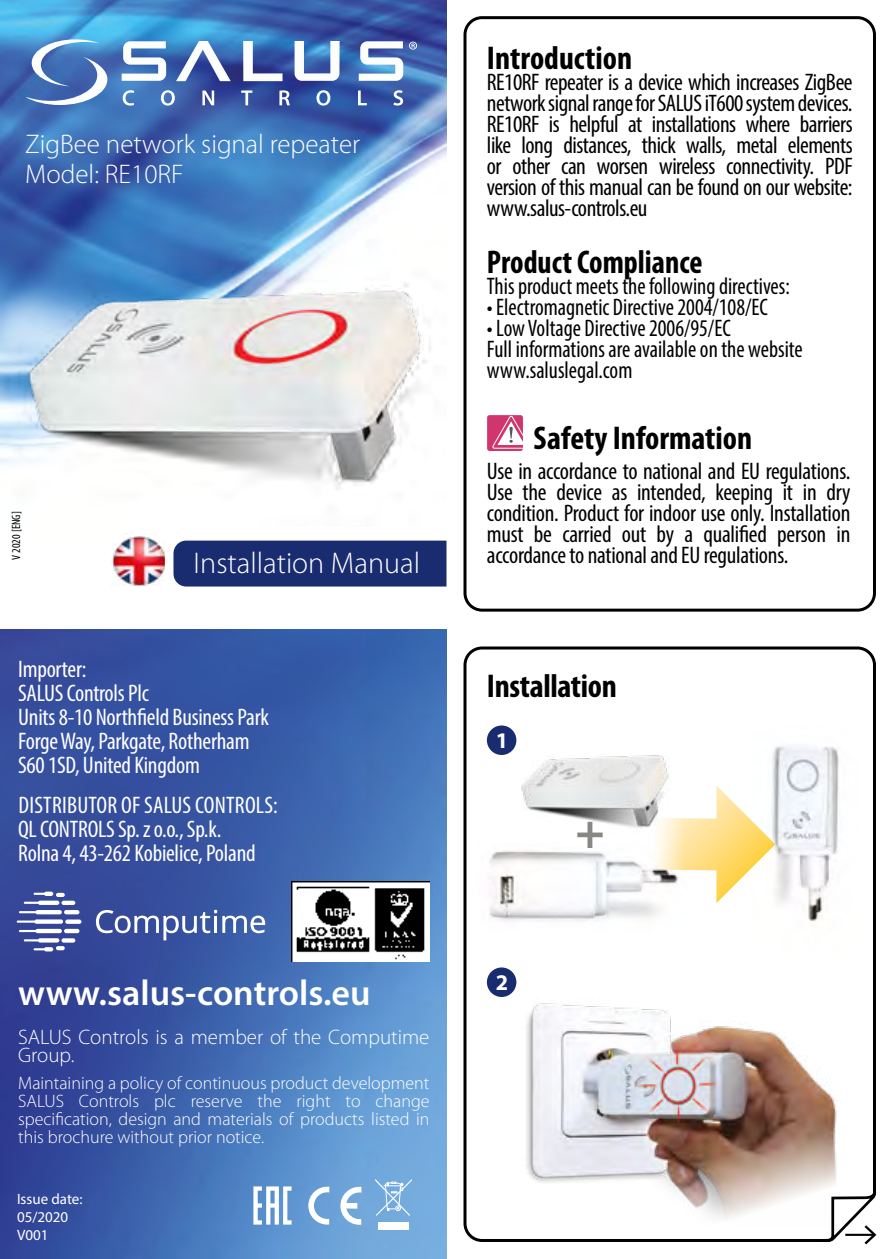
<style>
.page{position:relative;width:893px;height:1259px;background:#fff}
.page>*{position:absolute;margin:0;border:0;box-sizing:border-box;transform-origin:0 0}
.t1{font:700 49.2px "Myriad Pro";color:#878786}
.t2{font:600 36px "Myriad Pro";color:#fff}
.t3{font:700 condensed 33px "Myriad Pro";color:#000}
.t4{font:700 condensed 33px "Myriad Pro";color:#000;scale:.95 1}
.t5{font:300 30px "Myriad Pro";color:#fff}
.t6{font:300 27px/30px "Myriad Pro";color:#fff}
.t7{font:condensed 24px/21px "Myriad Pro";color:#000;text-align:justify}
.t8{font:condensed 24px/24px "Myriad Pro";letter-spacing:-.01em;color:#fff}
.t9{font:condensed 24px/21px "Myriad Pro";color:#000;scale:.95 1}
.t10{font:700 22.5px "Myriad Pro";color:#fff}
.t11{font:300 21px/18px "Myriad Pro";color:#fff}
.t12{font:300 18px/18px "Myriad Pro";color:#fff;text-align:justify}
.t13{font:15px/18px "Myriad Pro";color:#fff}
.t14{font:condensed 12px "Myriad Pro";color:#000}
</style>
<div class="page">
<img style="left:0;top:0;width:446px;height:240px">
<img style="left:0;top:629px;width:446px;height:630px">
<div style="left:463px;top:646px;width:413px;height:596px;border:3px solid #000;border-radius:17px"></div>
<div style="left:463px;top:16px;width:413px;height:595px;border:3px solid #000;border-radius:17px"></div>
<div style="left:487px;top:415px;width:36px;height:36px;background:#d0356e;border-radius:3px"></div>
<svg style="left:491px;top:415px;width:32px;height:34px"></svg>
<img style="left:772px;top:746px;width:67px;height:176px">
<img style="left:512px;top:734px;width:157px;height:94px">
<img style="left:489px;top:850px;width:170px;height:72px">
<svg style="left:640px;top:785px;width:135px;height:118px"></svg>
<div style="left:487px;top:725px;width:29px;height:30px;background:#1a2c70;border-radius:50%"></div>
<img style="left:487px;top:962px;width:389px;height:280px">
<svg style="left:409px;top:42px;width:8px;height:8px"></svg>
<svg style="left:122px;top:41px;width:44px;height:40px"></svg>
<svg style="left:359px;top:41px;width:44px;height:40px"></svg>
<svg style="left:295px;top:41px;width:45px;height:40px"></svg>
<svg style="left:176px;top:41px;width:55px;height:40px"></svg>
<svg style="left:243px;top:41px;width:40px;height:40px"></svg>
<svg style="left:25px;top:39px;width:82px;height:66px"></svg>
<svg style="left:123px;top:90px;width:11px;height:16px"></svg>
<svg style="left:161px;top:90px;width:14px;height:16px"></svg>
<svg style="left:202px;top:90px;width:12px;height:15px"></svg>
<svg style="left:241px;top:90px;width:11px;height:15px"></svg>
<svg style="left:279px;top:90px;width:11px;height:15px"></svg>
<svg style="left:316px;top:90px;width:14px;height:16px"></svg>
<svg style="left:358px;top:90px;width:9px;height:15px"></svg>
<svg style="left:393px;top:90px;width:10px;height:16px"></svg>
<img style="left:0;top:240px;width:431px;height:249px">
<div style="left:173px;top:540px;width:273px;height:46px;background:#1a2c70"></div>
<img style="left:292px;top:881px;width:137px;height:80px">
<svg style="left:96px;top:909px;width:169px;height:31px"></svg>
<svg style="left:62px;top:938px;width:13px;height:4px"></svg>
<svg style="left:17px;top:891px;width:48px;height:32px"></svg>
<svg style="left:19px;top:929px;width:46px;height:22px"></svg>
<div style="left:62px;top:900px;width:13px;height:5px;background:#fff;border-radius:2px"></div>
<hr style="left:64px;top:929px;width:15px;height:4px;background:#fff;border-radius:2px">
<hr style="left:64px;top:910px;width:15px;height:4px;background:#fff;border-radius:2px">
<div style="left:65px;top:919px;width:16px;height:5px;background:#fff;border-radius:2px"></div>
<svg style="left:817px;top:1183px;width:60px;height:62px"></svg>
<img style="left:111px;top:532px;width:54px;height:54px">
<div style="left:378px;top:1222px;width:30px;height:7px;background:#fff"></div>
<svg style="left:375px;top:1179px;width:37px;height:36px"></svg>
<svg style="left:308px;top:1186px;width:21px;height:38px"></svg>
<svg style="left:340px;top:1186px;width:21px;height:38px"></svg>
<svg style="left:253px;top:1186px;width:39px;height:38px"></svg>
<p class="t6" style="left:25px;top:130px;width:336px">ZigBee network signal repeater<br>Model: RE10RF</p>
<p class="t14" style="left:9px;top:560px;width:50px;rotate:-90deg">V 2020 [ENG]</p>
<p class="t5" style="left:193px;top:546px;width:228px">Installation Manual</p>
<p class="t8" style="left:18px;top:657px;width:252px">Importer:<br>SALUS Controls Plc<br>Units 8-10 Northfield Business Park<br>Forge Way, Parkgate, Rotherham<br>S60 1SD, United Kingdom</p>
<p class="t8" style="left:18px;top:792px;width:261px">DISTRIBUTOR OF SALUS CONTROLS:<br>QL CONTROLS Sp. z o.o., Sp.k.<br>Rolna 4, 43-262 Kobielice, Poland</p>
<h2 class="t2" style="left:18px;top:970px;width:354px">www.salus-controls.eu</h2>
<p class="t11" style="left:18px;top:1028px;width:413px">SALUS Controls is a member of the Computime<br>Group.</p>
<p class="t12" style="left:18px;top:1074px;width:413px">Maintaining a policy of continuous product development SALUS Controls plc reserve the right to change specification, design and materials of products listed in this brochure without prior notice.</p>
<p class="t13" style="left:17px;top:1190px;width:67px">Issue date:<br>05/2020<br>V001</p>
<h3 class="t3" style="left:487px;top:37px;width:147px">Introduction</h3>
<p class="t7" style="left:487px;top:71px;width:367px">RE10RF repeater is a device which increases ZigBee network signal range for SALUS iT600 system devices.<br>RE10RF is helpful at installations where barriers like long distances, thick walls, metal elements or other can worsen wireless connectivity. PDF version of this manual can be found on our website: www.salus-controls.eu</p>
<h3 class="t4" style="left:487px;top:242px;width:229px">Product Compliance</h3>
<p class="t9" style="left:487px;top:276px;width:320px">This product meets the following directives:</p>
<p class="t9" style="left:487px;top:297px;width:297px">• Electromagnetic Directive 2004/108/EC</p>
<p class="t9" style="left:487px;top:318px;width:334px">• Low Voltage Directive 2006/95/EC<br>Full informations are available on the website www.saluslegal.com</p>
<h3 class="t3" style="left:534px;top:417px;width:220px">Safety Information</h3>
<p class="t7" style="left:487px;top:460px;width:365px">Use in accordance to national and EU regulations.<br>Use the device as intended, keeping it in dry condition. Product for indoor use only. Installation must be carried out by a qualified person in accordance to national and EU regulations.</p>
<h3 class="t3" style="left:487px;top:665px;width:131px">Installation</h3>
<p class="t10" style="left:496px;top:725px;width:14px">1</p>
<p class="t10" style="left:496px;top:967px;width:14px">2</p>
<h1 class="t1" style="left:575px;top:799px;width:31px">+</h1>
</div>
